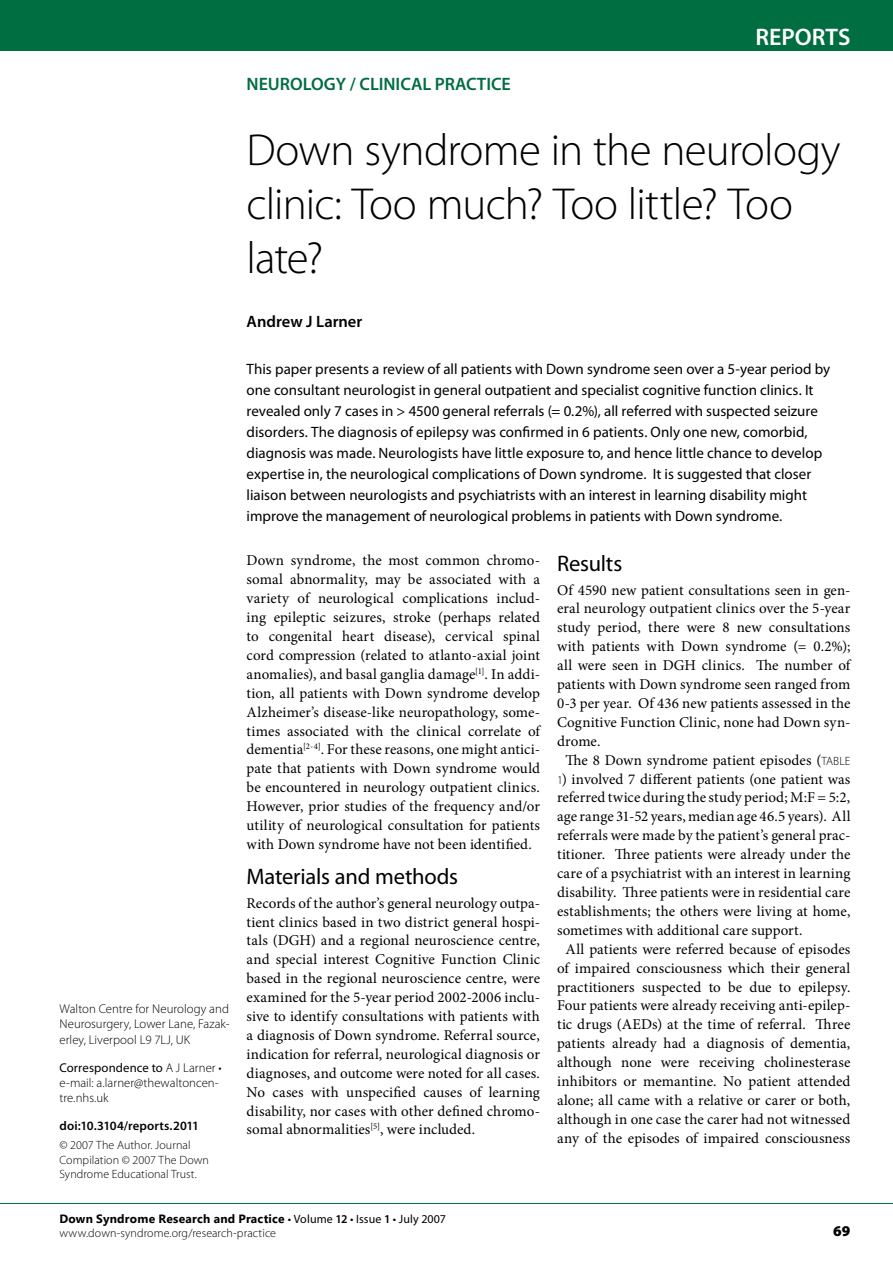
<style>
.page{position:relative;width:893px;height:1263px;background:#fff}
.page>*{position:absolute;margin:0;border:0;box-sizing:border-box;transform-origin:0 0}
.t1{font:300 45px/54px "Myriad Pro";letter-spacing:-.02em;color:#000}
.t2{font:600 24px "Myriad Pro";color:#fff}
.t3{font:22.5px "Myriad Pro";letter-spacing:-.01em;color:#000}
.t4{font:600 18px "Myriad Pro";color:#006e41}
.t5{font:600 16.5px "Myriad Pro";color:#000}
.t6{font:15px/18.9px "Minion Pro";letter-spacing:.005em;color:#000;text-align:justify}
.t7{font:15px/21px "Myriad Pro";color:#000}
.t8{font:900 15px "Myriad Pro";color:#000}
.t9{font:300 12.75px/15.3px "Myriad Pro";color:#000;text-align:justify}
.t10{font:600 12.75px "Myriad Pro";letter-spacing:.01em;color:#000}
.t11{font:300 12px/14.4px "Myriad Pro";letter-spacing:.005em;color:#000}
.t12{font:700 12px "Segoe UI";letter-spacing:.015em;color:#000}
.s1{font-weight:400}
.s2{font-family:"Myriad Pro";font-weight:300;font-size:12px}
.s3{font-family:"Myriad Pro";font-weight:400}
.s4{font-family:"Myriad Pro";font-weight:600}
</style>
<div class="page">
<div style="left:0;top:0;width:893px;height:51px;background:#006e41"></div>
<hr style="left:0;top:1203px;width:893px;height:1px;background:#006e41">
<p class="t4" style="left:247px;top:73px;width:264px">Neurology / cLinical practice</p>
<h2 class="t2" style="left:755px;top:22px;width:96px">REPORTS</h2>
<p class="t9" style="left:60px;top:1001px;width:172px">Walton Centre for Neurology and Neurosurgery, Lower Lane, Fazak&shy;erley, Liverpool L9 7LJ, UK</p>
<p class="t9" style="left:60px;top:1060px;width:164px;text-align:left"><span class="s1">Correspondence to</span> A J Larner • e-mail: a.larner@thewaltoncen&shy;tre.nhs.uk</p>
<p class="t10" style="left:60px;top:1118px;width:141px">doi:10.3104/reports.2011</p>
<p class="t11" style="left:60px;top:1138px;width:151px">© 2007 The Author. Journal<br>Compilation © 2007 The Down<br>Syndrome Educational Trust.</p>
<h1 class="t1" style="left:247px;top:123px;width:595px">Down syndrome in the neurology clinic: Too much? Too little? Too late?</h1>
<p class="t5" style="left:247px;top:311px;width:117px">Andrew J Larner</p>
<p class="t7" style="left:247px;top:358px;width:585px">This paper presents a review of all patients with Down syndrome seen over a 5-year period by one consultant neurologist in general outpatient and specialist cognitive function clinics. It revealed only 7 cases in &gt; 4500 general referrals (= 0.2%), all referred with suspected seizure disorders. The diagnosis of epilepsy was confirmed in 6 patients. Only one new, comorbid, diagnosis was made. Neurologists have little exposure to, and hence little chance to develop expertise in, the neurological complications of Down syndrome. It is suggested that closer liaison between neurologists and psychiatrists with an interest in learning disability might improve the management of neurological problems in patients with Down syndrome.</p>
<p class="t6" style="left:247px;top:551px;width:295px">Down syndrome, the most common chromo&shy;somal abnormality, may be associated with a variety of neurological complications includ&shy;ing epileptic seizures, stroke (perhaps related to congenital heart disease), cervical spinal cord compression (related to atlanto-axial joint anomalies), and basal ganglia damage<sup>[1]</sup>. In addi&shy;tion, all patients with Down syndrome develop Alzheimer’s disease-like neuropathology, some&shy;times associated with the clinical correlate of dementia<sup>[2-4]</sup>. For these reasons, one might antici&shy;pate that patients with Down syndrome would be encountered in neurology outpatient clinics.<br>However, prior studies of the frequency and/or utility of neurological consultation for patients with Down syndrome have not been identified.</p>
<h3 class="t3" style="left:247px;top:863px;width:213px">Materials and methods</h3>
<p class="t6" style="left:247px;top:893px;width:295px">Records of the author’s general neurology outpa&shy;tient clinics based in two district general hospi&shy;tals (DGH) and a regional neuroscience centre, and special interest Cognitive Function Clinic based in the regional neuroscience centre, were examined for the 5-year period 2002-2006 inclu&shy;sive to identify consultations with patients with a diagnosis of Down syndrome. Referral source, indication for referral, neurological diagnosis or diagnoses, and outcome were noted for all cases.<br>No cases with unspecified causes of learning disability, nor cases with other defined chromo&shy;somal abnormalities<sup>[5]</sup>, were included.</p>
<h3 class="t3" style="left:557px;top:550px;width:67px">Results</h3>
<p class="t6" style="left:557px;top:580px;width:295px">Of 4590 new patient consultations seen in gen-</p>
<p class="t6" style="left:557px;top:599px;width:295px">eral neurology outpatient clinics over the 5-year</p>
<p class="t6" style="left:557px;top:618px;width:295px">study period, there were 8 new consultations</p>
<p class="t6" style="left:557px;top:637px;width:295px">with patients with Down syndrome (= 0.2%);</p>
<p class="t6" style="left:557px;top:656px;width:295px">all were seen in DGH clinics. The number of</p>
<p class="t6" style="left:557px;top:675px;width:295px">patients with Down syndrome seen ranged from</p>
<p class="t6" style="left:557px;top:694px;width:295px">0-3 per year. Of 436 new patients assessed in the</p>
<p class="t6" style="left:557px;top:713px;width:295px">Cognitive Function Clinic, none had Down syn-</p>
<p class="t6" style="left:557px;top:732px;width:45px">drome.</p>
<p class="t6" style="left:566px;top:750px;width:286px">The 8 Down syndrome patient episodes (<span class="s2">TABLE</span></p>
<p class="t6" style="left:557px;top:769px;width:295px"><span class="s2">1</span>) involved 7 different patients (one patient was</p>
<p class="t6" style="left:557px;top:788px;width:295px">referred twice during the study period; M:F = 5:2,</p>
<p class="t6" style="left:557px;top:807px;width:295px">age range 31-52 years, median age 46.5 years). All</p>
<p class="t6" style="left:557px;top:826px;width:295px">referrals were made by the patient’s general prac-</p>
<p class="t6" style="left:557px;top:845px;width:295px">titioner. Three patients were already under the</p>
<p class="t6" style="left:557px;top:864px;width:295px">care of a psychiatrist with an interest in learning</p>
<p class="t6" style="left:557px;top:883px;width:295px">disability. Three patients were in residential care</p>
<p class="t6" style="left:557px;top:902px;width:295px">establishments; the others were living at home,</p>
<p class="t6" style="left:557px;top:921px;width:247px">sometimes with additional care support.</p>
<p class="t6" style="left:566px;top:939px;width:286px">All patients were referred because of episodes</p>
<p class="t6" style="left:557px;top:958px;width:295px">of impaired consciousness which their general</p>
<p class="t6" style="left:557px;top:977px;width:295px">practitioners suspected to be due to epilepsy.</p>
<p class="t6" style="left:557px;top:996px;width:295px">Four patients were already receiving anti-epilep-</p>
<p class="t6" style="left:557px;top:1015px;width:295px">tic drugs (AEDs) at the time of referral. Three</p>
<p class="t6" style="left:557px;top:1034px;width:295px">patients already had a diagnosis of dementia,</p>
<p class="t6" style="left:557px;top:1053px;width:295px">although none were receiving cholinesterase</p>
<p class="t6" style="left:557px;top:1072px;width:295px">inhibitors or memantine. No patient attended</p>
<p class="t6" style="left:557px;top:1091px;width:295px">alone; all came with a relative or carer or both,</p>
<p class="t6" style="left:557px;top:1110px;width:295px">although in one case the carer had not witnessed</p>
<p class="t6" style="left:557px;top:1128px;width:295px">any of the episodes of impaired consciousness</p>
<p class="t12" style="left:60px;top:1210px;width:388px">Down Syndrome Research and Practice <span class="s3">• Volume</span> <span class="s4">12</span> <span class="s3">• Issue</span> <span class="s4">1</span> <span class="s3">• July 2007</span></p>
<p class="t11" style="left:60px;top:1225px;width:218px">www.down-syndrome.org/research-practice</p>
<p class="t8" style="left:833px;top:1221px;width:19px">69</p>
</div>
